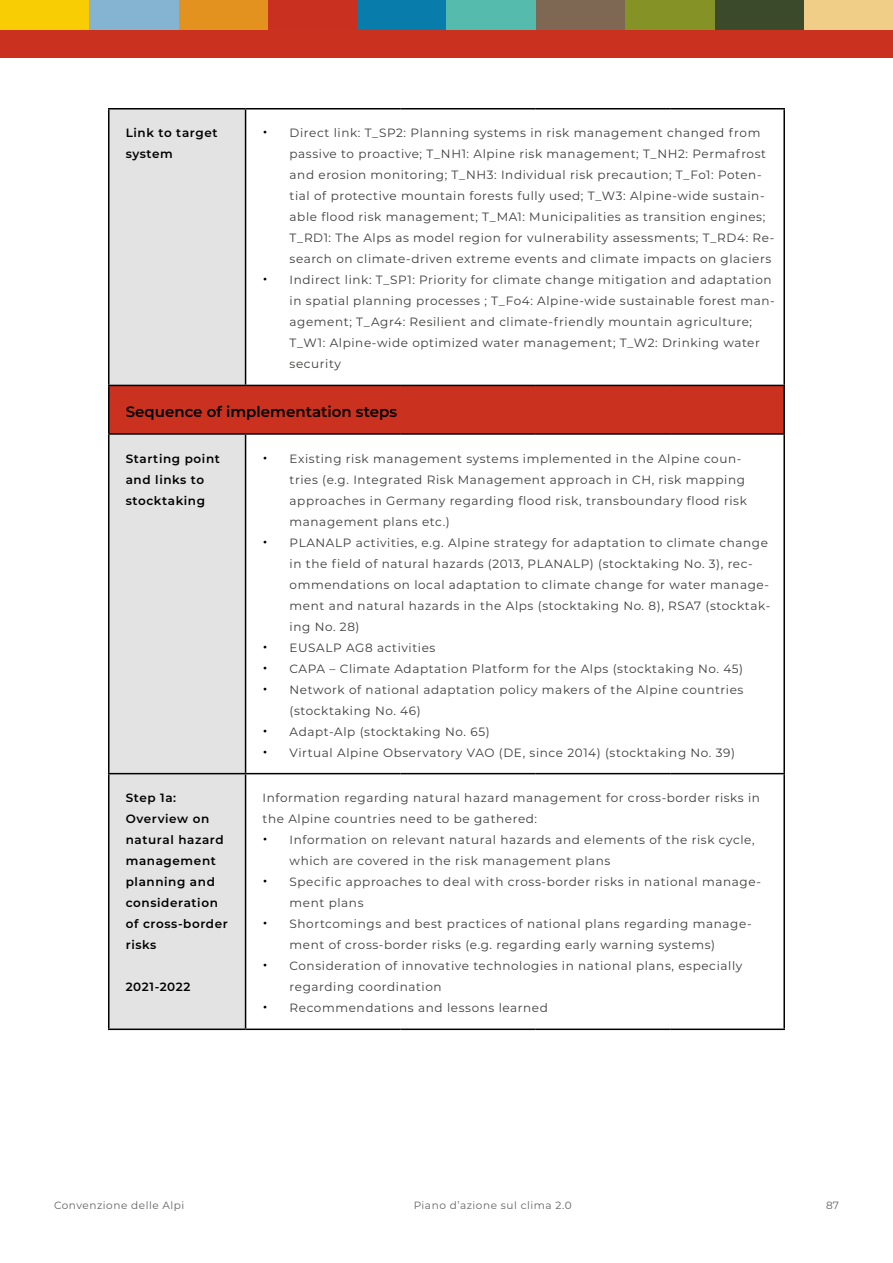
<style>
.page{position:relative;width:893px;height:1263px;background:#fff}
.page>*{position:absolute;margin:0;border:0;box-sizing:border-box;transform-origin:0 0}
.t1{font:600 15px "Montserrat";color:#000}
.t2{font:12px/21px "Montserrat";letter-spacing:.05em;color:#3c3c3b}
.t3{font:600 12px/21px "Montserrat";letter-spacing:.05em;color:#000}
.t4{font:600 12px "Montserrat";letter-spacing:.2em;color:#000}
.t5{font:10.5px "Montserrat";letter-spacing:.05em;color:#646363}
.s1{font-size:18px;color:#000}
</style>
<div class="page">
<div style="left:804px;top:0;width:89px;height:30px;background:#f0ce88"></div>
<div style="left:536px;top:0;width:89px;height:30px;background:#7e6753"></div>
<div style="left:714px;top:0;width:90px;height:30px;background:#3b4a2a"></div>
<div style="left:625px;top:0;width:89px;height:30px;background:#859225"></div>
<div style="left:0;top:0;width:89px;height:30px;background:#f9cd04"></div>
<div style="left:268px;top:0;width:89px;height:30px;background:#ca301f"></div>
<div style="left:179px;top:0;width:89px;height:30px;background:#e3921f"></div>
<div style="left:89px;top:0;width:90px;height:30px;background:#85b4d3"></div>
<div style="left:357px;top:0;width:89px;height:30px;background:#087dab"></div>
<div style="left:446px;top:0;width:90px;height:30px;background:#55bbad"></div>
<hr style="left:0;top:0;width:1px;height:30px;background:#f0ce88">
<div style="left:110px;top:110px;width:135px;height:918px;background:#e3e3e3"></div>
<div style="left:109px;top:385px;width:675px;height:49px;background:#ca321f"></div>
<hr style="left:108px;top:108px;width:138px;height:2px;background:#000">
<hr style="left:108px;top:110px;width:2px;height:275px;background:#000">
<hr style="left:246px;top:108px;width:154px;height:2px;background:#000">
<hr style="left:245px;top:110px;width:1px;height:275px;background:#000">
<hr style="left:400px;top:108px;width:135px;height:2px;background:#000">
<hr style="left:535px;top:108px;width:135px;height:2px;background:#000">
<hr style="left:670px;top:108px;width:115px;height:2px;background:#000">
<hr style="left:783px;top:110px;width:2px;height:275px;background:#000">
<hr style="left:108px;top:385px;width:138px;height:1px;background:#000">
<hr style="left:108px;top:386px;width:2px;height:47px;background:#000">
<hr style="left:246px;top:385px;width:154px;height:1px;background:#000">
<hr style="left:400px;top:385px;width:135px;height:1px;background:#000">
<hr style="left:535px;top:385px;width:135px;height:1px;background:#000">
<hr style="left:670px;top:385px;width:115px;height:1px;background:#000">
<hr style="left:783px;top:386px;width:2px;height:47px;background:#000">
<hr style="left:108px;top:433px;width:138px;height:2px;background:#000">
<hr style="left:108px;top:435px;width:2px;height:338px;background:#000">
<hr style="left:246px;top:433px;width:154px;height:2px;background:#000">
<hr style="left:245px;top:435px;width:1px;height:338px;background:#000">
<hr style="left:400px;top:433px;width:135px;height:2px;background:#000">
<hr style="left:535px;top:433px;width:135px;height:2px;background:#000">
<hr style="left:670px;top:433px;width:115px;height:2px;background:#000">
<hr style="left:783px;top:435px;width:2px;height:338px;background:#000">
<hr style="left:108px;top:773px;width:138px;height:1px;background:#000">
<hr style="left:108px;top:774px;width:2px;height:254px;background:#000">
<hr style="left:246px;top:773px;width:154px;height:1px;background:#000">
<hr style="left:245px;top:774px;width:1px;height:254px;background:#000">
<hr style="left:400px;top:773px;width:135px;height:1px;background:#000">
<hr style="left:535px;top:773px;width:135px;height:1px;background:#000">
<hr style="left:670px;top:773px;width:115px;height:1px;background:#000">
<hr style="left:783px;top:774px;width:2px;height:254px;background:#000">
<hr style="left:108px;top:1028px;width:138px;height:2px;background:#000">
<hr style="left:246px;top:1028px;width:154px;height:2px;background:#000">
<hr style="left:400px;top:1028px;width:135px;height:2px;background:#000">
<hr style="left:535px;top:1028px;width:135px;height:2px;background:#000">
<hr style="left:670px;top:1028px;width:115px;height:2px;background:#000">
<div style="left:0;top:30px;width:893px;height:28px;background:#ca321f"></div>
<p class="t3" style="left:126px;top:122px;width:93px">Link to target system</p>
<p class="t2" style="left:290px;top:122px;width:486px;text-indent:-27px"><span class="s1">•</span> Direct link: T_SP2: Planning systems in risk management changed from passive to proactive; T_NH1: Alpine risk management; T_NH2: Permafrost and erosion monitoring; T_NH3: Individual risk precaution; T_Fo1: Poten&shy;tial of protective mountain forests fully used; T_W3: Alpine-wide sustain&shy;able flood risk management; T_MA1: Municipalities as transition engines; T_RD1: The Alps as model region for vulnerability assessments; T_RD4: Re&shy;search on climate-driven extreme events and climate impacts on glaciers</p>
<p class="t2" style="left:290px;top:269px;width:487px;text-indent:-27px"><span class="s1">•</span> Indirect link: T_SP1: Priority for climate change mitigation and adaptation in spatial planning processes ; T_Fo4: Alpine-wide sustainable forest man&shy;agement; T_Agr4: Resilient and climate-friendly mountain agriculture; T_W1: Alpine-wide optimized water management; T_W2: Drinking water security</p>
<p class="t1" style="left:126px;top:401px;width:273px">Sequence of implementation steps</p>
<p class="t3" style="left:126px;top:447px;width:96px">Starting point and links to stocktaking</p>
<p class="t2" style="left:290px;top:447px;width:459px;text-indent:-27px"><span class="s1">•</span> Existing risk management systems implemented in the Alpine coun&shy;tries (e.g. Integrated Risk Management approach in CH, risk mapping approaches in Germany regarding flood risk, transboundary flood risk management plans etc.)</p>
<p class="t2" style="left:290px;top:531px;width:482px;text-indent:-27px"><span class="s1">•</span> PLANALP activities, e.g. Alpine strategy for adaptation to climate change in the field of natural hazards (2013, PLANALP) (stocktaking No. 3), rec&shy;ommendations on local adaptation to climate change for water manage&shy;ment and natural hazards in the Alps (stocktaking No. 8), RSA7 (stocktak&shy;ing No. 28)</p>
<p class="t2" style="left:263px;top:636px;width:174px"><span class="s1">•</span> EUSALP AG8 activities</p>
<p class="t2" style="left:263px;top:657px;width:482px"><span class="s1">•</span> CAPA – Climate Adaptation Platform for the Alps (stocktaking No. 45)</p>
<p class="t2" style="left:290px;top:678px;width:455px;text-indent:-27px"><span class="s1">•</span> Network of national adaptation policy makers of the Alpine countries (stocktaking No. 46)</p>
<p class="t2" style="left:263px;top:720px;width:229px"><span class="s1">•</span> Adapt-Alp (stocktaking No. 65)</p>
<p class="t2" style="left:263px;top:741px;width:474px"><span class="s1">•</span> Virtual Alpine Observatory VAO (DE, since 2014) (stocktaking No. 39)</p>
<p class="t3" style="left:126px;top:787px;width:104px">Step 1a:<br>Overview on natural hazard management planning and consideration of cross-border risks</p>
<p class="t4" style="left:126px;top:978px;width:64px">2021-2022</p>
<p class="t2" style="left:263px;top:787px;width:499px">Information regarding natural hazard management for cross-border risks in the Alpine countries need to be gathered:</p>
<p class="t2" style="left:290px;top:829px;width:466px;text-indent:-27px"><span class="s1">•</span> Information on relevant natural hazards and elements of the risk cycle, which are covered in the risk management plans</p>
<p class="t2" style="left:290px;top:871px;width:473px;text-indent:-27px"><span class="s1">•</span> Specific approaches to deal with cross-border risks in national manage&shy;ment plans</p>
<p class="t2" style="left:290px;top:913px;width:464px;text-indent:-27px"><span class="s1">•</span> Shortcomings and best practices of national plans regarding manage&shy;ment of cross-border risks (e.g. regarding early warning systems)</p>
<p class="t2" style="left:290px;top:955px;width:454px;text-indent:-27px"><span class="s1">•</span> Consideration of innovative technologies in national plans, especially regarding coordination</p>
<p class="t2" style="left:263px;top:997px;width:287px"><span class="s1">•</span> Recommendations and lessons learned</p>
<p class="t5" style="left:54px;top:1198px;width:132px">Convenzione delle Alpi</p>
<p class="t5" style="left:414px;top:1198px;width:159px">Piano d’azione sul clima 2.0</p>
<p class="t5" style="left:826px;top:1198px;width:14px">87</p>
</div>
